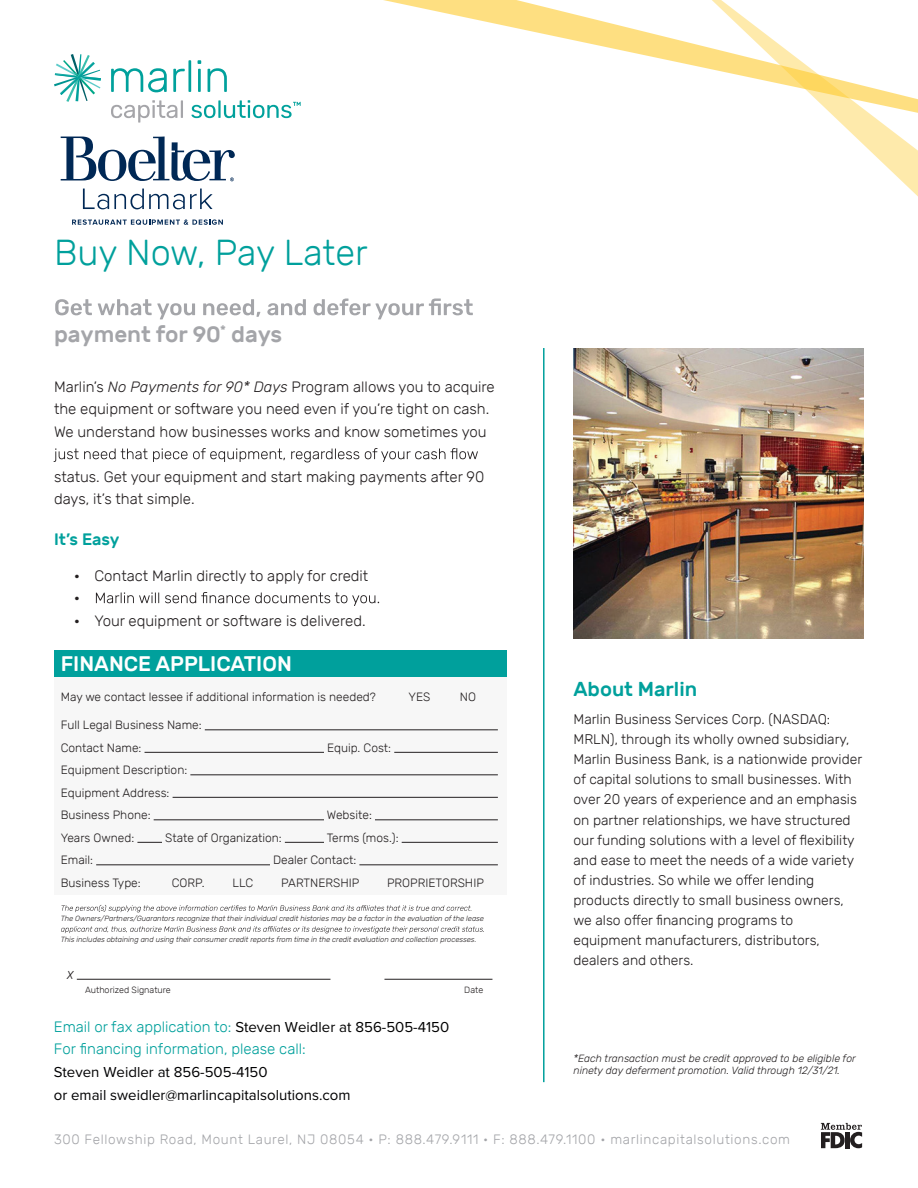
<style>
.page{position:relative;width:918px;height:1188px;background:#fff}
.page>*{position:absolute;margin:0;border:0;box-sizing:border-box;transform-origin:0 0}
.t1{font:300 36px "Rubik";color:#00a09c}
.t2{font:500 22.5px "Rubik";color:#a4a5a9}
.t3{font:500 21px "Rubik";color:#fff}
.t4{font:500 20.1px "Rubik";color:#00a09c}
.t5{font:500 16.5px "Rubik";color:#00a09c}
.t6{font:italic 300 15.6px "Rubik";color:#231f20;scale:.83 1}
.t7{font:300 15px/22.5px "Rubik";color:#231f20}
.t8{font:15px/22.5px "Proxima Nova";color:#000102}
.t9{font:15px "Proxima Nova";color:#000}
.t10{font:300 15px "Rubik";color:#00a09c}
.t11{font:300 13.95px/20.1px "Rubik";color:#231f20}
.t12{font:300 13.5px "Rubik";letter-spacing:.05em;color:#a4a5a9}
.t13{font:300 12px/22.5px "Rubik";color:#231f20}
.t14{font:italic 300 10.5px/12.6px "Rubik";color:#231f20}
.t15{font:300 9px "Rubik";color:#231f20}
.t16{font:italic 300 7.5px "Rubik";color:#231f20}
.s1{font-style:italic}
.s2{font-weight:500}
.s3{font-family:"Rubik";font-weight:300;color:#00a09c}
</style>
<div class="page">
<svg style="left:55px;top:299px;width:418px;height:20px"></svg>
<svg style="left:54px;top:448px;width:424px;height:14px"></svg>
<svg style="left:96px;top:592px;width:283px;height:14px"></svg>
<hr style="left:543px;top:348px;width:2px;height:734px;background:#00a09c">
<img style="left:573px;top:348px;width:291px;height:291px">
<svg style="left:744px;top:875px;width:15px;height:10px"></svg>
<svg style="left:632px;top:915px;width:16px;height:10px"></svg>
<svg style="left:54px;top:54px;width:47px;height:48px"></svg>
<svg style="left:111px;top:100px;width:72px;height:23px"></svg>
<svg style="left:111px;top:68px;width:56px;height:24px"></svg>
<svg style="left:173px;top:60px;width:18px;height:32px"></svg>
<svg style="left:198px;top:60px;width:3px;height:32px"></svg>
<svg style="left:208px;top:68px;width:19px;height:24px"></svg>
<svg style="left:191px;top:100px;width:110px;height:18px"></svg>
<hr style="left:77px;top:979px;width:253px;height:1px;background:#231f20">
<hr style="left:384px;top:979px;width:108px;height:1px;background:#231f20">
<div style="left:54px;top:650px;width:453px;height:245px;background:#f7f7f7"></div>
<div style="left:54px;top:650px;width:453px;height:27px;background:#00a09c"></div>
<hr style="left:205px;top:730px;width:293px;height:1px;background:#231f20">
<hr style="left:145px;top:752px;width:179px;height:1px;background:#231f20">
<hr style="left:394px;top:752px;width:104px;height:1px;background:#231f20">
<hr style="left:190px;top:775px;width:308px;height:1px;background:#231f20">
<hr style="left:173px;top:797px;width:325px;height:1px;background:#231f20">
<hr style="left:154px;top:820px;width:170px;height:1px;background:#231f20">
<hr style="left:375px;top:820px;width:123px;height:1px;background:#231f20">
<svg style="left:137px;top:842px;width:25px;height:1px"></svg>
<hr style="left:285px;top:842px;width:39px;height:1px;background:#231f20">
<hr style="left:402px;top:842px;width:96px;height:1px;background:#231f20">
<hr style="left:96px;top:865px;width:174px;height:1px;background:#231f20">
<hr style="left:359px;top:865px;width:139px;height:1px;background:#231f20">
<svg style="left:61px;top:905px;width:410px;height:7px"></svg>
<svg style="left:61px;top:926px;width:423px;height:7px"></svg>
<svg style="left:849px;top:131px;width:69px;height:66px"></svg>
<svg style="left:383px;top:0;width:535px;height:131px"></svg>
<svg style="left:821px;top:1123px;width:41px;height:25px"></svg>
<div style="left:845px;top:1132px;width:5px;height:16px;background:#231f20"></div>
<svg style="left:61px;top:136px;width:174px;height:45px"></svg>
<svg style="left:83px;top:189px;width:130px;height:20px"></svg>
<svg style="left:72px;top:219px;width:151px;height:6px"></svg>
<h1 class="t1" style="left:54px;top:232px;width:315px">Buy Now, Pay Later</h1>
<h2 class="t2" style="left:54px;top:322px;width:230px">payment for 90<sup>*</sup> days</h2>
<p class="t7" style="left:54px;top:376px;width:442px">Marlin’s <span class="s1">No Payments for 90* Days</span> Program allows you to acquire the equipment or software you need even if you’re tight on cash.<br>We understand how businesses works and know sometimes you</p>
<p class="t7" style="left:54px;top:466px;width:432px">status. Get your equipment and start making payments after 90 days, it’s that simple.</p>
<p class="t5" style="left:54px;top:530px;width:67px">It’s Easy</p>
<p class="t7" style="left:74px;top:565px;width:296px"><span class="s2">•</span> Contact Marlin directly to apply for credit <span class="s2">•</span></p>
<p class="t7" style="left:74px;top:610px;width:293px"><span class="s2">•</span> Your equipment or software is delivered.</p>
<h3 class="t3" style="left:61px;top:652px;width:233px">FINANCE APPLICATION</h3>
<p class="t13" style="left:61px;top:686px;width:317px">May we contact lessee if additional information is needed?</p>
<p class="t13" style="left:409px;top:686px;width:23px">YES</p>
<p class="t13" style="left:460px;top:686px;width:18px">NO</p>
<p class="t13" style="left:61px;top:714px;width:142px">Full Legal Business Name:<br>Contact Name:</p>
<p class="t13" style="left:327px;top:737px;width:66px">Equip. Cost:</p>
<p class="t13" style="left:61px;top:759px;width:128px">Equipment Description:<br>Equipment Address:<br>Business Phone:</p>
<p class="t13" style="left:327px;top:804px;width:47px">Website:</p>
<p class="t13" style="left:61px;top:827px;width:75px">Years Owned:</p>
<p class="t13" style="left:165px;top:827px;width:118px">State of Organization:</p>
<p class="t13" style="left:327px;top:827px;width:73px">Terms (mos.):</p>
<p class="t13" style="left:61px;top:849px;width:34px">Email:</p>
<p class="t13" style="left:273px;top:849px;width:85px">Dealer Contact:</p>
<p class="t13" style="left:61px;top:872px;width:81px">Business Type:</p>
<p class="t13" style="left:172px;top:872px;width:34px">CORP.</p>
<p class="t13" style="left:232px;top:872px;width:22px">LLC</p>
<p class="t13" style="left:281px;top:872px;width:80px">PARTNERSHIP</p>
<p class="t13" style="left:387px;top:872px;width:98px">PROPRIETORSHIP</p>
<p class="t16" style="left:61px;top:915px;width:425px">The Owners/Partners/Guarantors recognize that their individual credit histories may be a factor in the evaluation of the lease</p>
<p class="t16" style="left:61px;top:936px;width:417px">This includes obtaining and using their consumer credit reports from time in the credit evaluation and collection processes.</p>
<p class="t6" style="left:67px;top:965px;width:9px">x</p>
<p class="t15" style="left:85px;top:984px;width:87px">Authorized Signature</p>
<p class="t15" style="left:464px;top:984px;width:21px">Date</p>
<p class="t9" style="left:54px;top:1018px;width:397px"><span class="s3">Email or fax application to:</span> Steven Weidler at 856-505-4150</p>
<p class="t10" style="left:54px;top:1040px;width:253px">For financing information, please call:</p>
<p class="t8" style="left:54px;top:1061px;width:298px">Steven Weidler at 856-505-4150<br>or email sweidler@marlincapitalsolutions.com</p>
<h3 class="t4" style="left:573px;top:678px;width:125px">About Marlin</h3>
<p class="t11" style="left:573px;top:709px;width:290px">Marlin Business Services Corp. (NASDAQ:<br>MRLN), through its wholly owned subsidiary, Marlin Business Bank, is a nationwide provider of capital solutions to small businesses. With over 20 years of experience and an emphasis on partner relationships, we have structured our funding solutions with a level of flexibility and ease to meet the needs of a wide variety of industries. So while we o r lending products directly to small business owners, we also o r financing programs to equipment manufacturers, distributors, dealers and others.</p>
<p class="t14" style="left:573px;top:1052px;width:284px">*Each transaction must be credit approved to be eligible for ninety day deferment promotion. Valid through 12/31/21.</p>
<p class="t12" style="left:54px;top:1131px;width:738px">300 Fellowship Road, Mount Laurel, NJ 08054 • P: 888.479.9111 • F: 888.479.1100 • marlincapitalsolutions.com</p>
</div>
